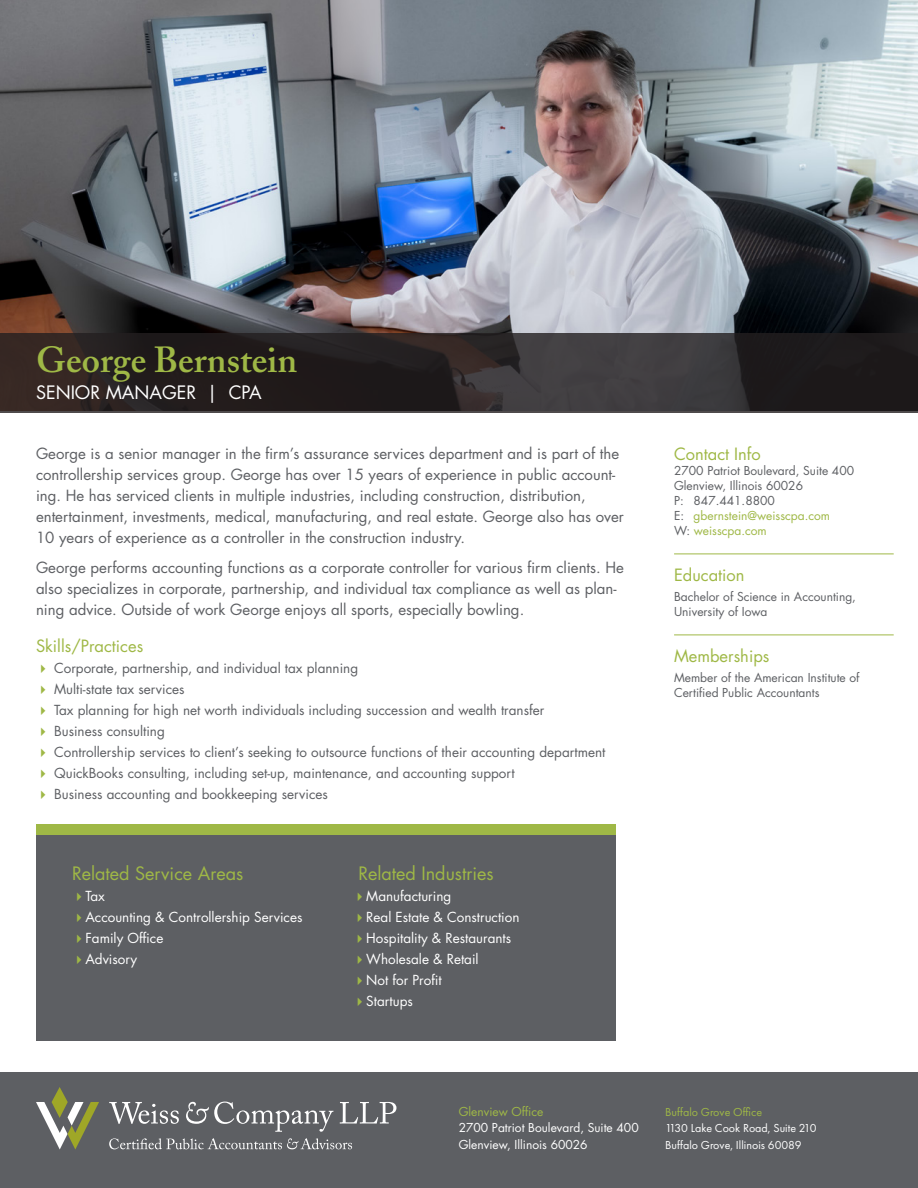
<style>
.page{position:relative;width:918px;height:1188px;background:#fff}
.page>*{position:absolute;margin:0;border:0;box-sizing:border-box;transform-origin:0 0}
.t1{font:600 36px "Adobe Caslon";color:#9fb846}
.t2{font:18px "Futura";color:#9fb846}
.t3{font:18px "Futura";color:#fff}
.t4{font:16.5px "Futura";color:#9fb846}
.t5{font:15px/21px "Futura";color:#5d5f63}
.t6{font:13.5px "Futura";color:#5d5f63}
.t7{font:13.5px "Futura";color:#fff}
.t8{font:12px/15px "Futura";color:#5d5f63}
.t9{font:12px "Futura";color:#9fb846}
.t10{font:12px "Futura";color:#fff}
.t11{font:12px "Futura PT";color:#fff}
.t12{font:12px "Futura PT";color:#9fb846}
.s1{color:#9fb846}
.s2{color:#5d5f63}
</style>
<div class="page">
<img style="left:0;top:0;width:918px;height:333px">
<hr style="left:674px;top:554px;width:220px;height:1px;background:#9fb846">
<hr style="left:674px;top:635px;width:220px;height:1px;background:#9fb846">
<svg style="left:0;top:333px;width:918px;height:79px;background:#2c2627"></svg>
<div style="left:0;top:1073px;width:918px;height:115px;background:#5d5f63"></div>
<svg style="left:36px;top:1087px;width:63px;height:62px"></svg>
<svg style="left:109px;top:1102px;width:70px;height:22px"></svg>
<svg style="left:340px;top:1102px;width:56px;height:22px"></svg>
<svg style="left:186px;top:1102px;width:147px;height:30px"></svg>
<svg style="left:109px;top:1138px;width:243px;height:11px"></svg>
<div style="left:36px;top:835px;width:580px;height:206px;background:#5d5f63"></div>
<div style="left:36px;top:824px;width:580px;height:11px;background:#9fb846"></div>
<p class="t1" style="left:36px;top:338px;width:263px">George Bernstein</p>
<p class="t3" style="left:36px;top:381px;width:227px">SENIOR MANAGER | CPA</p>
<p class="t5" style="left:36px;top:443px;width:589px">George is a senior manager in the firm’s assurance services department and is part of the controllership services group. George has over 15 years of experience in public account&shy;ing. He has serviced clients in multiple industries, including construction, distribution, entertainment, investments, medical, manufacturing, and real estate. George also has over 10 years of experience as a controller in the construction industry.</p>
<p class="t5" style="left:36px;top:557px;width:589px">George performs accounting functions as a corporate controller for various firm clients. He also specializes in corporate, partnership, and individual tax compliance as well as plan&shy;ning advice. Outside of work George enjoys all sports, especially bowling.</p>
<p class="t4" style="left:36px;top:636px;width:109px">Skills/Practices</p>
<p class="t6" style="left:36px;top:660px;width:324px"><span class="s1">✔</span> Corporate, partnership, and individual tax planning</p>
<p class="t6" style="left:36px;top:681px;width:150px"><span class="s1">✔</span> Multi-state tax services</p>
<p class="t6" style="left:36px;top:702px;width:510px"><span class="s1">✔</span> Tax planning for high net worth individuals including succession and wealth transfer</p>
<p class="t6" style="left:36px;top:723px;width:130px"><span class="s1">✔</span> Business consulting</p>
<p class="t6" style="left:36px;top:744px;width:571px"><span class="s1">✔</span> Controllership services to client’s seeking to outsource functions of their accounting department</p>
<p class="t6" style="left:36px;top:765px;width:480px"><span class="s1">✔</span> QuickBooks consulting, including set-up, maintenance, and accounting support</p>
<p class="t6" style="left:36px;top:786px;width:293px"><span class="s1">✔</span> Business accounting and bookkeeping services</p>
<p class="t2" style="left:72px;top:862px;width:173px">Related Service Areas</p>
<p class="t7" style="left:72px;top:888px;width:35px"><span class="s1">✔</span>Tax</p>
<p class="t7" style="left:72px;top:909px;width:232px"><span class="s1">✔</span>Accounting &amp; Controllership Services</p>
<p class="t7" style="left:72px;top:930px;width:93px"><span class="s1">✔</span>Family Office</p>
<p class="t7" style="left:72px;top:951px;width:67px"><span class="s1">✔</span>Advisory</p>
<p class="t2" style="left:358px;top:862px;width:137px">Related Industries</p>
<p class="t7" style="left:353px;top:888px;width:100px"><span class="s1">✔</span>Manufacturing</p>
<p class="t7" style="left:353px;top:909px;width:168px"><span class="s1">✔</span>Real Estate &amp; Construction</p>
<p class="t7" style="left:353px;top:930px;width:160px"><span class="s1">✔</span>Hospitality &amp; Restaurants</p>
<p class="t7" style="left:353px;top:951px;width:127px"><span class="s1">✔</span>Wholesale &amp; Retail</p>
<p class="t7" style="left:353px;top:972px;width:90px"><span class="s1">✔</span>Not for Profit</p>
<p class="t7" style="left:353px;top:993px;width:62px"><span class="s1">✔</span>Startups</p>
<p class="t4" style="left:674px;top:443px;width:88px">Contact Info</p>
<p class="t8" style="left:674px;top:463px;width:182px">2700 Patriot Boulevard, Suite 400<br>Glenview, Illinois 60026</p>
<p class="t8" style="left:674px;top:493px;width:102px">P: 847.441.8800</p>
<p class="t9" style="left:674px;top:508px;width:158px"><span class="s2">E:</span> gbernstein@weisscpa.com</p>
<p class="t9" style="left:674px;top:523px;width:94px"><span class="s2">W:</span> weisscpa.com</p>
<p class="t4" style="left:674px;top:565px;width:72px">Education</p>
<p class="t8" style="left:674px;top:589px;width:183px">Bachelor of Science in Accounting,<br>University of Iowa</p>
<p class="t4" style="left:674px;top:646px;width:97px">Memberships</p>
<p class="t8" style="left:674px;top:670px;width:187px">Member of the American Institute of<br>Certified Public Accountants</p>
<p class="t9" style="left:459px;top:1104px;width:86px">Glenview Office</p>
<p class="t10" style="left:459px;top:1120px;width:182px">2700 Patriot Boulevard, Suite 400</p>
<p class="t10" style="left:459px;top:1137px;width:130px">Glenview, Illinois 60026</p>
<p class="t12" style="left:665px;top:1105px;width:99px">Buffalo Grove Office</p>
<p class="t11" style="left:665px;top:1121px;width:153px">1130 Lake Cook Road, Suite 210</p>
<p class="t11" style="left:665px;top:1138px;width:138px">Buffalo Grove, Illinois 60089</p>
</div>
